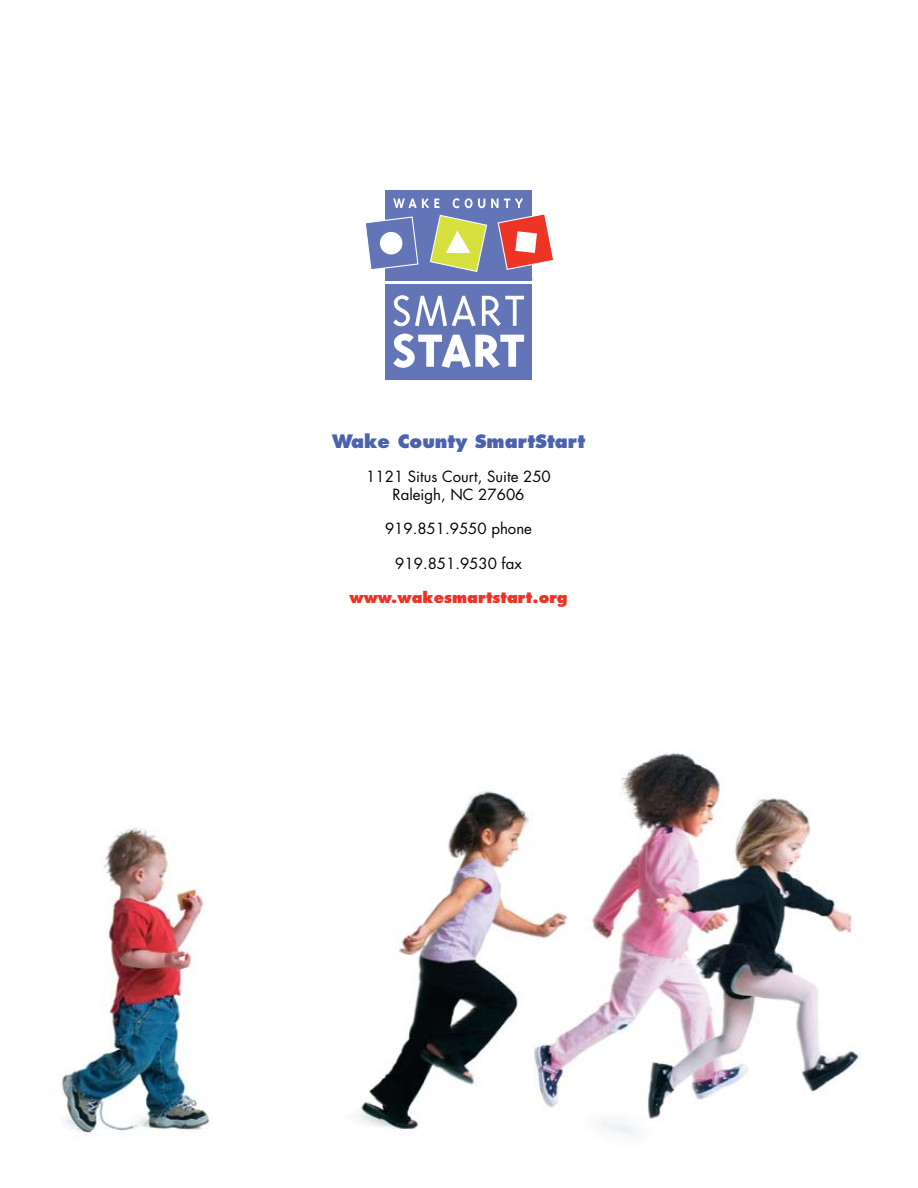
<style>
.page{position:relative;width:918px;height:1188px;background:#fff}
.page>*{position:absolute;margin:0;border:0;box-sizing:border-box;transform-origin:0 0}
.t1{font:800 18px "Futura Std";color:#4b63ae}
.t2{font:15px/18px "Futura Std";color:#000;text-align:center}
.t3{font:800 15px "Futura Std";color:#ee3224}
</style>
<div class="page">
<img style="left:61px;top:752px;width:801px;height:385px">
<div style="left:385px;top:284px;width:147px;height:96px;background:#6374b7"></div>
<div style="left:385px;top:190px;width:147px;height:90px;background:#6374b7"></div>
<svg style="left:393px;top:295px;width:83px;height:31px"></svg>
<svg style="left:482px;top:296px;width:42px;height:30px"></svg>
<svg style="left:393px;top:334px;width:131px;height:34px"></svg>
<svg style="left:366px;top:198px;width:187px;height:74px"></svg>
<p class="t1" style="left:332px;top:430px;width:255px">Wake County SmartStart</p>
<p class="t2" style="left:366px;top:468px;width:186px">1121 Situs Court, Suite 250<br>Raleigh, NC 27606</p>
<p class="t2" style="left:385px;top:520px;width:148px">919.851.9550 phone</p>
<p class="t2" style="left:395px;top:554px;width:128px">919.851.9530 fax</p>
<p class="t3" style="left:349px;top:588px;width:220px">www.wakesmartstart.org</p>
</div>
